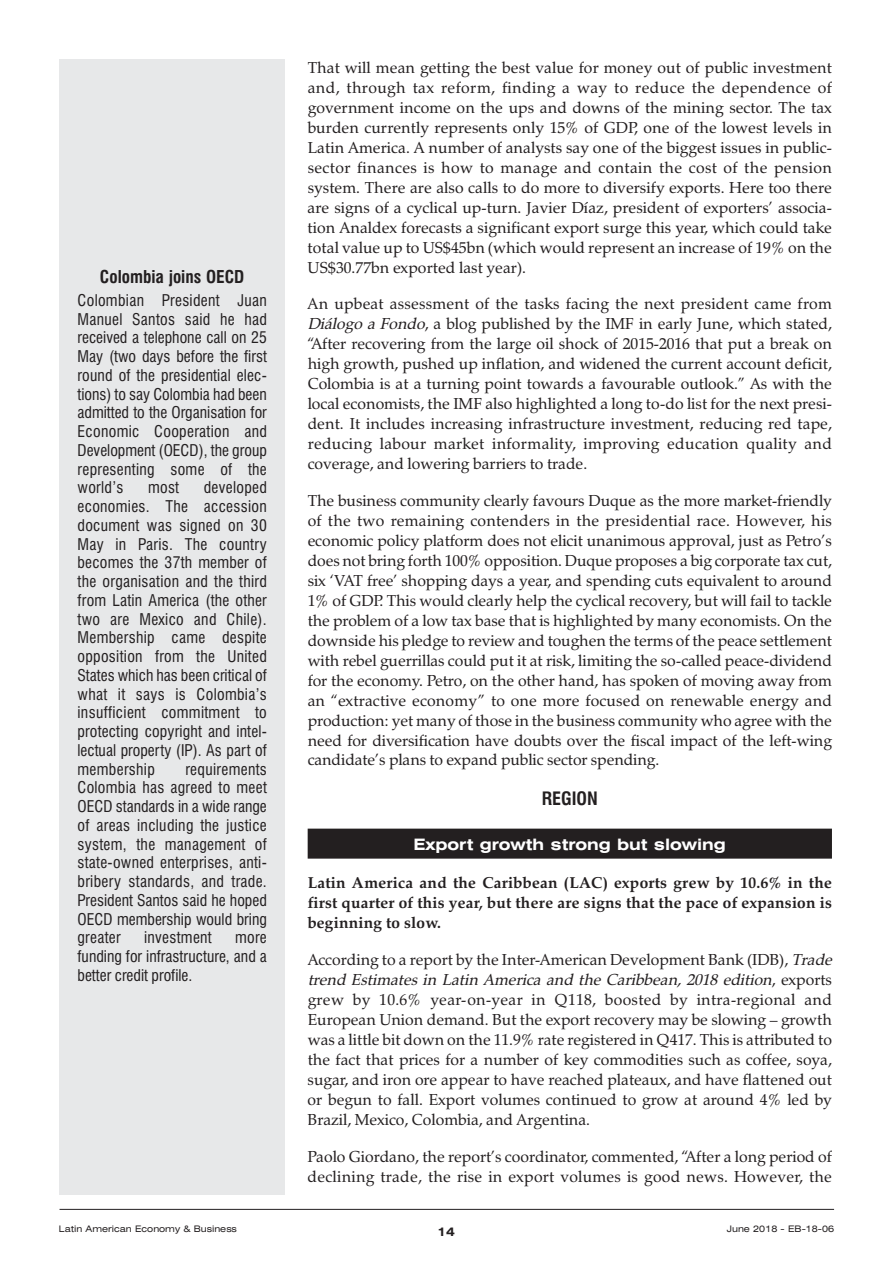
<style>
.page{position:relative;width:893px;height:1263px;background:#fff}
.page>*{position:absolute;margin:0;border:0;box-sizing:border-box;transform-origin:0 0}
.t1{font:700 condensed 18px "Swiss 721 BT";color:#231f20}
.t2{font:700 condensed 17.25px "Swiss 721 BT";color:#231f20}
.t3{font:15.75px/20px "Zapf Calligraphic 801 BT";color:#231f20;text-align:justify}
.t4{font:condensed 15.75px/18.8px "Swiss 721 BT";color:#231f20;text-align:justify}
.t5{font:700 15.75px/20px "Zapf Calligraphic 801 BT";letter-spacing:.015em;color:#231f20;text-align:justify}
.t6{font:700 expanded 15.75px "Swiss 721 BT";color:#fff}
.t7{font:condensed 15.75px "Swiss 721 BT";letter-spacing:.02em;color:#231f20}
.t8{font:700 expanded 12px "Swiss 721 BT";color:#231f20}
.t9{font:expanded 9px "Swiss 721 BT";color:#231f20}
.s1{font-style:italic}
</style>
<div class="page">
<div style="left:308px;top:829px;width:524px;height:30px;background:#231f20"></div>
<div style="left:60px;top:60px;width:225px;height:1135px;background:#e7e8e9"></div>
<hr style="left:60px;top:1209px;width:774px;height:1px;background:#231f20">
<p class="t2" style="left:100px;top:267px;width:146px">Colombia joins OECD</p>
<p class="t4" style="left:78px;top:291px;width:191px">Colombian President Juan Manuel Santos said he had received a telephone call on 25<br>May (two days before the first round of the presidential elec&shy;tions) to say Colombia had been admitted to the Organisation for Economic Cooperation and Development (OECD), the group representing some of the world’s</p>
<p class="t4" style="left:78px;top:479px;width:191px;text-indent:126px">developed economies. The accession document was signed on 30<br>May in Paris. The country becomes the 37th member of the organisation and the third from Latin America (the other two are Mexico and Chile).<br>Membership came despite opposition from the United States which has been critical of what it says is Colombia’s insufficient commitment to protecting copyright and intel&shy;lectual property (IP). As part of membership</p>
<p class="t4" style="left:148px;top:479px;width:33px">most</p>
<p class="t4" style="left:78px;top:760px;width:191px;text-indent:108px">requirements Colombia has agreed to meet OECD standards in a wide range of areas including the justice system, the management of state-owned enterprises, anti&shy;bribery standards, and trade.<br>President Santos said he hoped OECD membership would bring greater</p>
<p class="t7" style="left:144px;top:929px;width:69px">investment</p>
<p class="t4" style="left:78px;top:929px;width:191px;text-indent:158px">more funding for infrastructure, and a better credit profile.</p>
<p class="t3" style="left:308px;top:58px;width:526px">That will mean getting the best value for money out of public investment and, through tax reform, finding a way to reduce the dependence of government income on the ups and downs of the mining sector. The tax burden currently represents only 15% of GDP, one of the lowest levels in Latin America. A number of analysts say one of the biggest issues in public&shy;sector finances is how to manage and contain the cost of the pension system. There are also calls to do more to diversify exports. Here too there are signs of a cyclical up-turn. Javier Díaz, president of exporters’ associa&shy;tion Analdex forecasts a significant export surge this year, which could take total value up to US$45bn (which would represent an increase of 19% on the US$30.77bn exported last year).</p>
<p class="t3" style="left:308px;top:294px;width:526px">An upbeat assessment of the tasks facing the next president came from <span class="s1">DiálogoaFondo</span>, a blog published by the IMF in early June, which stated, “After recovering from the large oil shock of 2015-2016 that put a break on high growth, pushed up inflation, and widened the current account deficit, Colombia is at a turning point towards a favourable outlook.” As with the local economists, the IMF also highlighted a long to-do list for the next presi&shy;dent. It includes increasing infrastructure investment, reducing red tape, reducing labour market informality, improving education quality and coverage, and lowering barriers to trade.</p>
<p class="t3" style="left:308px;top:491px;width:526px">The business community clearly favours Duque as the more market-friendly of the two remaining contenders in the presidential race. However, his economic policy platform does not elicit unanimous approval, just as Petro’s does not bring forth 100% opposition. Duque proposes a big corporate tax cut, six ‘VAT free’ shopping days a year, and spending cuts equivalent to around 1% of GDP. This would clearly help the cyclical recovery, but will fail to tackle the problem of a low tax base that is highlighted by many economists. On the downside his pledge to review and toughen the terms of the peace settlement with rebel guerrillas could put it at risk, limiting the so-called peace-dividend for the economy. Petro, on the other hand, has spoken of moving away from an “extractive economy” to one more focused on renewable energy and production: yet many of those in the business community who agree with the need for diversification have doubts over the fiscal impact of the left-wing candidate’s plans to expand public sector spending.</p>
<p class="t1" style="left:542px;top:788px;width:58px">REGION</p>
<p class="t6" style="left:414px;top:835px;width:314px">Export growth strong but slowing</p>
<p class="t5" style="left:308px;top:873px;width:526px">Latin America and the Caribbean (LAC) exports grew by 10.6% in the first quarter of this year, but there are signs that the pace of expansion is beginning to slow.</p>
<p class="t3" style="left:308px;top:950px;width:530px;text-align:left">According to a report by the Inter-American Development Bank (IDB), <span class="s1">Trade trend Estimates in Latin America and the Caribbean, 2018 edition</span>, e x p o r t s grew by 10.6% year-on-year in Q118, boosted by intra-regional and European Union demand. But the export recovery may be slowing – growth was a little bit down on the 11.9% rate registered in Q417. This is attributed to the fact that prices for a number of key commodities such as coffee, soya, sugar, and iron ore appear to have reached plateaux, and have flattened out or begun to fall. Export volumes continued to grow at around 4% led by Brazil, Mexico, Colombia, and Argentina.</p>
<p class="t3" style="left:308px;top:1146px;width:526px">Paolo Giordano, the report’s coordinator, commented, “After a long period of declining trade, the rise in export volumes is good news. However, the</p>
<p class="t9" style="left:59px;top:1224px;width:180px">Latin American Economy &amp; Business</p>
<p class="t8" style="left:437px;top:1225px;width:19px">14</p>
<p class="t9" style="left:727px;top:1224px;width:109px">June 2018 - EB-18-06</p>
</div>
